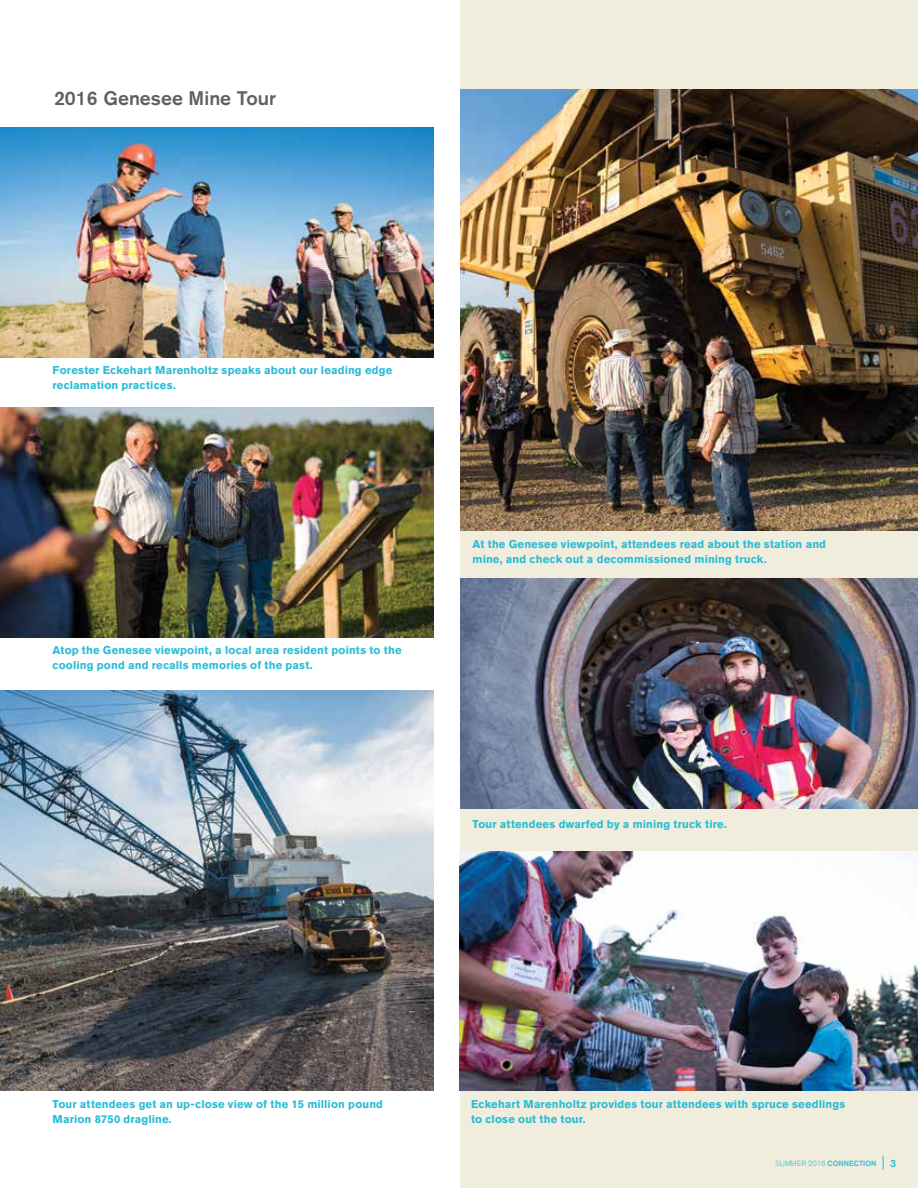
<style>
.page{position:relative;width:918px;height:1188px;background:#fff}
.page>*{position:absolute;margin:0;border:0;box-sizing:border-box;transform-origin:0 0}
.t1{font:500 19.5px "Akzidenz Grotesk BQ";color:#5f6062}
.t2{font:700 11.25px/15px "Akzidenz Grotesk BQ";letter-spacing:.015em;color:#27bcd7}
.t3{font:500 10.5px "Akzidenz Grotesk BQ";color:#27bcd7}
.t4{font:300 7.5px "Akzidenz Grotesk BQ";color:#27bcd7}
.s1{font-weight:500}
</style>
<div class="page">
<div style="left:461px;top:0;width:457px;height:1188px;background:#f0eddc"></div>
<img style="left:459px;top:851px;width:459px;height:239px">
<img style="left:0;top:127px;width:434px;height:231px">
<img style="left:0;top:407px;width:434px;height:231px">
<img style="left:461px;top:90px;width:457px;height:440px">
<img style="left:461px;top:578px;width:457px;height:231px">
<img style="left:0;top:690px;width:434px;height:400px">
<svg style="left:883px;top:1156px;width:1px;height:14px"></svg>
<h1 class="t1" style="left:54px;top:86px;width:224px">2016 Genesee Mine Tour</h1>
<p class="t2" style="left:52px;top:363px;width:341px">Forester Eckehart Marenholtz speaks about our leading edge reclamation practices.</p>
<p class="t2" style="left:52px;top:643px;width:351px">Atop the Genesee viewpoint, a local area resident points to the cooling pond and recalls memories of the past.</p>
<p class="t2" style="left:473px;top:537px;width:355px">At the Genesee viewpoint, attendees read about the station and mine, and check out a decommissioned mining truck.</p>
<p class="t2" style="left:473px;top:816px;width:256px">Tour attendees dwarfed by a mining truck tire.</p>
<p class="t2" style="left:52px;top:1096px;width:332px">Tour attendees get an up-close view of the 15 million pound<br>Marion 8750 dragline.</p>
<p class="t2" style="left:471px;top:1096px;width:376px">Eckehart Marenholtz provides tour attendees with spruce seedlings to close out the tour.</p>
<p class="t4" style="left:775px;top:1159px;width:103px">SUMMER 2016 <span class="s1">CONNECTION</span></p>
<p class="t3" style="left:890px;top:1157px;width:7px">3</p>
</div>
